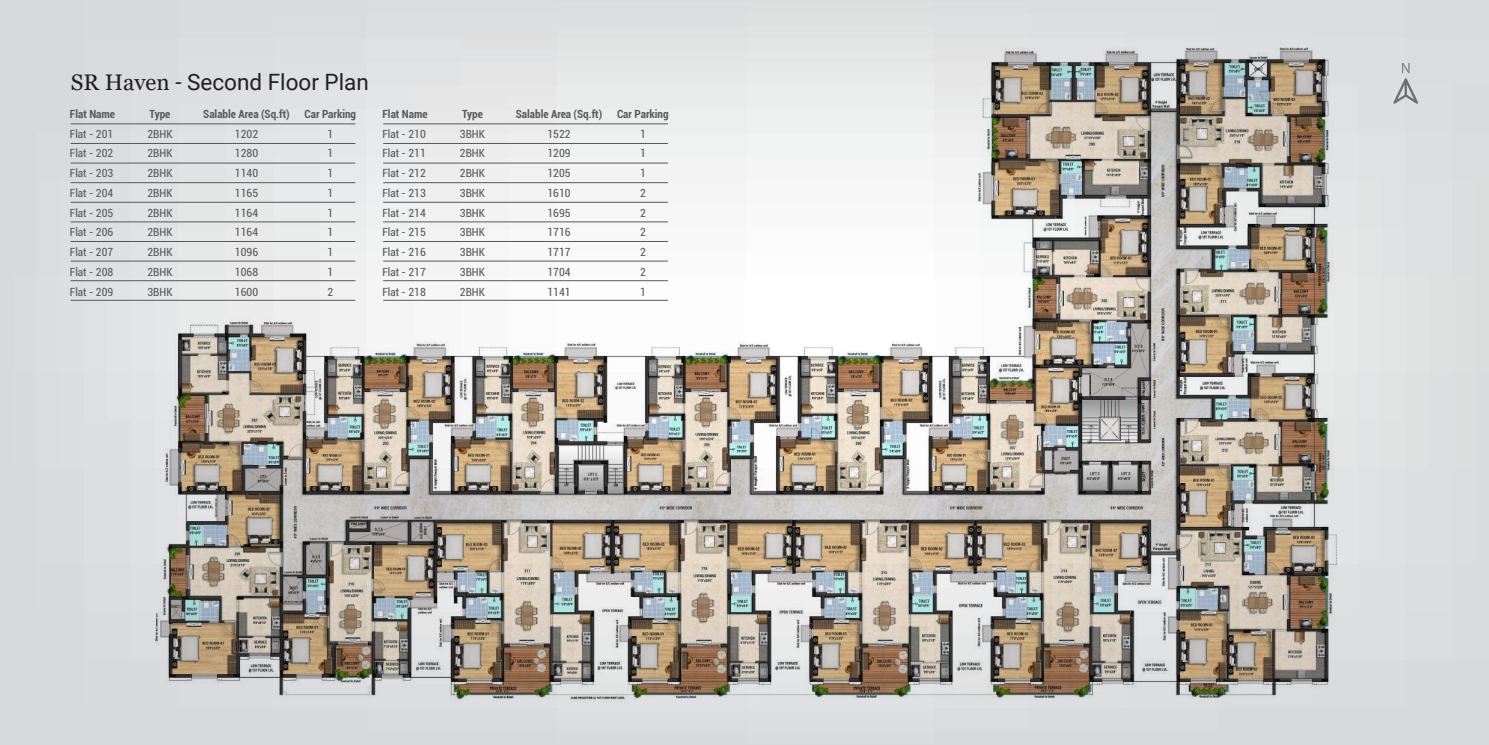
<style>
.page{position:relative;width:1489px;height:745px;background:#fff}
.page>*{position:absolute;margin:0;border:0;box-sizing:border-box;transform-origin:0 0}
.t1{font:22.5px "Roboto";color:#231f20}
.t2{font:condensed 11.25px "Roboto";color:#58595b}
.t3{font:700 condensed 11.25px "Roboto";color:#58595b}
.s1{font-family:"Georgia"}
</style>
<div class="page">
<div style="left:0;top:0;width:1488px;height:744px;background:#dcdddd"></div>
<svg style="left:1393px;top:63px;width:24px;height:41px"></svg>
<img style="left:152px;top:47px;width:1184px;height:653px">
<hr style="left:71px;top:124px;width:284px;height:1px;background:#58595b">
<hr style="left:71px;top:143px;width:284px;height:1px;background:#58595b">
<hr style="left:71px;top:163px;width:284px;height:1px;background:#58595b">
<hr style="left:71px;top:182px;width:284px;height:1px;background:#58595b">
<hr style="left:71px;top:202px;width:284px;height:1px;background:#58595b">
<hr style="left:71px;top:221px;width:284px;height:1px;background:#58595b">
<hr style="left:71px;top:241px;width:284px;height:1px;background:#58595b">
<hr style="left:71px;top:261px;width:284px;height:1px;background:#58595b">
<hr style="left:71px;top:280px;width:284px;height:1px;background:#58595b">
<hr style="left:71px;top:300px;width:284px;height:1px;background:#58595b">
<hr style="left:383px;top:124px;width:285px;height:1px;background:#58595b">
<hr style="left:383px;top:143px;width:285px;height:1px;background:#58595b">
<hr style="left:383px;top:163px;width:285px;height:1px;background:#58595b">
<hr style="left:383px;top:182px;width:285px;height:1px;background:#58595b">
<hr style="left:383px;top:202px;width:285px;height:1px;background:#58595b">
<hr style="left:383px;top:221px;width:285px;height:1px;background:#58595b">
<hr style="left:383px;top:241px;width:285px;height:1px;background:#58595b">
<hr style="left:383px;top:261px;width:285px;height:1px;background:#58595b">
<hr style="left:383px;top:280px;width:285px;height:1px;background:#58595b">
<hr style="left:383px;top:300px;width:285px;height:1px;background:#58595b">
<h1 class="t1" style="left:71px;top:66px;width:299px"><span class="s1">SR Haven</span> - Second Floor Plan</h1>
<p class="t3" style="left:70px;top:106px;width:47px">Flat Name</p>
<p class="t3" style="left:149px;top:106px;width:22px">Type</p>
<p class="t3" style="left:203px;top:106px;width:88px">Salable Area (Sq.ft)</p>
<p class="t3" style="left:304px;top:106px;width:53px">Car Parking</p>
<p class="t2" style="left:70px;top:126px;width:45px">Flat - 201</p>
<p class="t2" style="left:147px;top:126px;width:27px">2BHK</p>
<p class="t2" style="left:235px;top:126px;width:25px">1202</p>
<p class="t2" style="left:327px;top:126px;width:7px">1</p>
<p class="t2" style="left:70px;top:145px;width:45px">Flat - 202</p>
<p class="t2" style="left:147px;top:145px;width:27px">2BHK</p>
<p class="t2" style="left:235px;top:145px;width:25px">1280</p>
<p class="t2" style="left:327px;top:145px;width:7px">1</p>
<p class="t2" style="left:70px;top:165px;width:45px">Flat - 203</p>
<p class="t2" style="left:147px;top:165px;width:27px">2BHK</p>
<p class="t2" style="left:235px;top:165px;width:25px">1140</p>
<p class="t2" style="left:327px;top:165px;width:7px">1</p>
<p class="t2" style="left:70px;top:185px;width:45px">Flat - 204</p>
<p class="t2" style="left:147px;top:185px;width:27px">2BHK</p>
<p class="t2" style="left:235px;top:185px;width:25px">1165</p>
<p class="t2" style="left:327px;top:185px;width:7px">1</p>
<p class="t2" style="left:70px;top:205px;width:45px">Flat - 205</p>
<p class="t2" style="left:147px;top:205px;width:27px">2BHK</p>
<p class="t2" style="left:235px;top:205px;width:25px">1164</p>
<p class="t2" style="left:327px;top:205px;width:7px">1</p>
<p class="t2" style="left:70px;top:224px;width:45px">Flat - 206</p>
<p class="t2" style="left:147px;top:224px;width:27px">2BHK</p>
<p class="t2" style="left:235px;top:224px;width:25px">1164</p>
<p class="t2" style="left:327px;top:224px;width:7px">1</p>
<p class="t2" style="left:70px;top:244px;width:45px">Flat - 207</p>
<p class="t2" style="left:147px;top:244px;width:27px">2BHK</p>
<p class="t2" style="left:235px;top:244px;width:25px">1096</p>
<p class="t2" style="left:327px;top:244px;width:7px">1</p>
<p class="t2" style="left:70px;top:264px;width:45px">Flat - 208</p>
<p class="t2" style="left:147px;top:264px;width:27px">2BHK</p>
<p class="t2" style="left:235px;top:264px;width:25px">1068</p>
<p class="t2" style="left:327px;top:264px;width:7px">1</p>
<p class="t2" style="left:70px;top:284px;width:45px">Flat - 209</p>
<p class="t2" style="left:147px;top:284px;width:27px">3BHK</p>
<p class="t2" style="left:235px;top:284px;width:25px">1600</p>
<p class="t2" style="left:327px;top:284px;width:7px">2</p>
<p class="t3" style="left:382px;top:106px;width:47px">Flat Name</p>
<p class="t3" style="left:462px;top:106px;width:22px">Type</p>
<p class="t3" style="left:516px;top:106px;width:88px">Salable Area (Sq.ft)</p>
<p class="t3" style="left:617px;top:106px;width:53px">Car Parking</p>
<p class="t2" style="left:382px;top:126px;width:45px">Flat - 210</p>
<p class="t2" style="left:460px;top:126px;width:27px">3BHK</p>
<p class="t2" style="left:547px;top:126px;width:25px">1522</p>
<p class="t2" style="left:640px;top:126px;width:7px">1</p>
<p class="t2" style="left:382px;top:145px;width:45px">Flat - 211</p>
<p class="t2" style="left:460px;top:145px;width:27px">2BHK</p>
<p class="t2" style="left:547px;top:145px;width:25px">1209</p>
<p class="t2" style="left:640px;top:145px;width:7px">1</p>
<p class="t2" style="left:382px;top:165px;width:45px">Flat - 212</p>
<p class="t2" style="left:460px;top:165px;width:27px">2BHK</p>
<p class="t2" style="left:547px;top:165px;width:25px">1205</p>
<p class="t2" style="left:640px;top:165px;width:7px">1</p>
<p class="t2" style="left:382px;top:185px;width:45px">Flat - 213</p>
<p class="t2" style="left:460px;top:185px;width:27px">3BHK</p>
<p class="t2" style="left:547px;top:185px;width:25px">1610</p>
<p class="t2" style="left:640px;top:185px;width:7px">2</p>
<p class="t2" style="left:382px;top:205px;width:45px">Flat - 214</p>
<p class="t2" style="left:460px;top:205px;width:27px">3BHK</p>
<p class="t2" style="left:547px;top:205px;width:25px">1695</p>
<p class="t2" style="left:640px;top:205px;width:7px">2</p>
<p class="t2" style="left:382px;top:224px;width:45px">Flat - 215</p>
<p class="t2" style="left:460px;top:224px;width:27px">3BHK</p>
<p class="t2" style="left:547px;top:224px;width:25px">1716</p>
<p class="t2" style="left:640px;top:224px;width:7px">2</p>
<p class="t2" style="left:382px;top:244px;width:45px">Flat - 216</p>
<p class="t2" style="left:460px;top:244px;width:27px">3BHK</p>
<p class="t2" style="left:547px;top:244px;width:25px">1717</p>
<p class="t2" style="left:640px;top:244px;width:7px">2</p>
<p class="t2" style="left:382px;top:264px;width:45px">Flat - 217</p>
<p class="t2" style="left:460px;top:264px;width:27px">3BHK</p>
<p class="t2" style="left:547px;top:264px;width:25px">1704</p>
<p class="t2" style="left:640px;top:264px;width:7px">2</p>
<p class="t2" style="left:382px;top:284px;width:45px">Flat - 218</p>
<p class="t2" style="left:460px;top:284px;width:27px">2BHK</p>
<p class="t2" style="left:547px;top:284px;width:25px">1141</p>
<p class="t2" style="left:640px;top:284px;width:7px">1</p>
</div>
